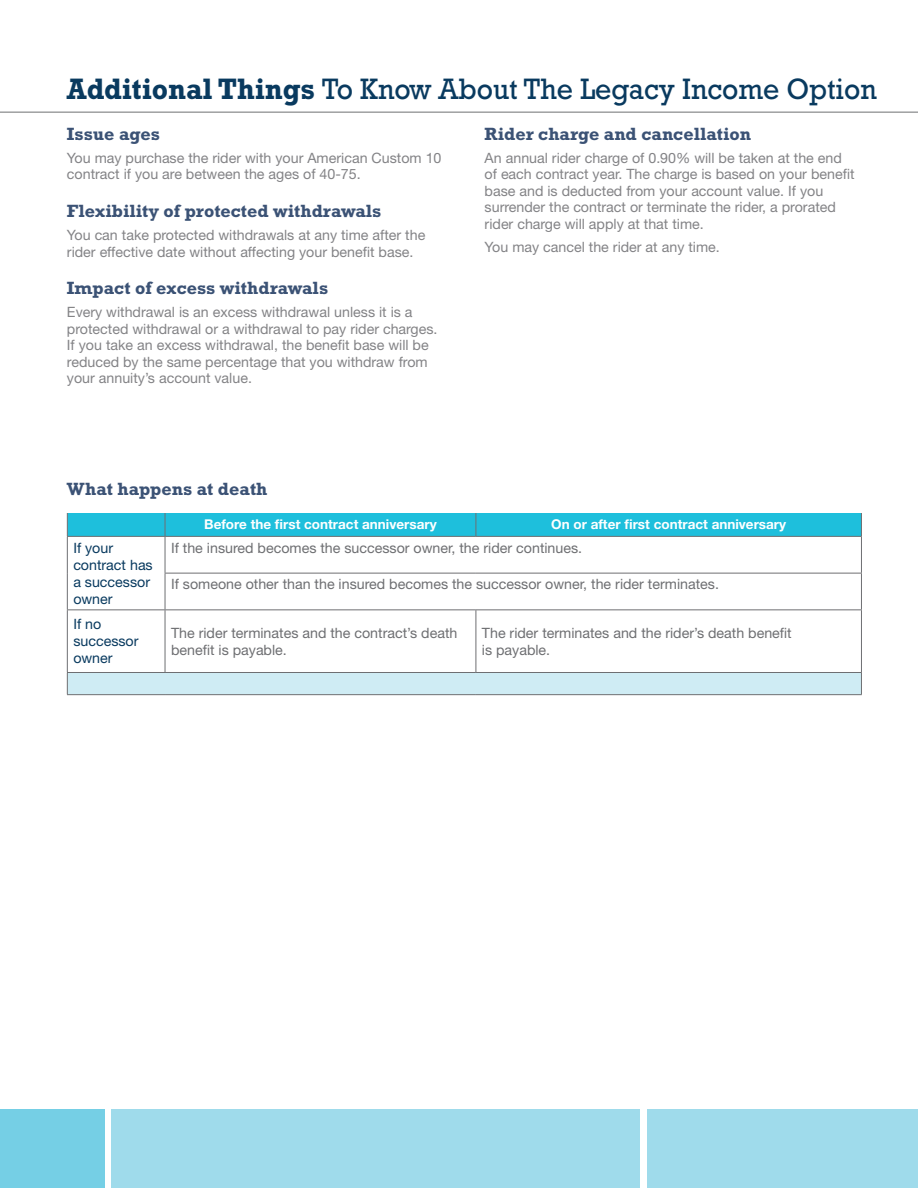
<style>
.page{position:relative;width:918px;height:1188px;background:#fff}
.page>*{position:absolute;margin:0;border:0;box-sizing:border-box;transform-origin:0 0}
._2955_Title{font:30px "Rockwell Std";color:#093a5f;scale:.95 1}
.Blue_Subhead{font:700 18px "Rockwell Std";color:#3b5275}
.t1{font:14.25px/16.5px "Helvetica Neue LT Std";color:#838386}
.t2{font:14.25px/17.1px "Helvetica Neue LT Std";color:#6e6f72}
.t3{font:14.25px/17.1px "Helvetica Neue LT Std";color:#093a5f}
.t4{font:700 13.5px "Helvetica Neue LT Std";color:#fff}
.s1{font-weight:700}
</style>
<div class="page">
<div style="left:67px;top:513px;width:795px;height:23px;background:#1ebfdc"></div>
<hr style="left:67px;top:537px;width:1px;height:36px;background:#6e6f72">
<hr style="left:67px;top:573px;width:1px;height:36px;background:#6e6f72">
<hr style="left:67px;top:536px;width:98px;height:1px;background:#6e6f72">
<hr style="left:165px;top:537px;width:1px;height:36px;background:#6e6f72">
<hr style="left:165px;top:573px;width:1px;height:36px;background:#6e6f72">
<hr style="left:165px;top:536px;width:311px;height:1px;background:#6e6f72">
<hr style="left:476px;top:536px;width:386px;height:1px;background:#6e6f72">
<hr style="left:861px;top:537px;width:1px;height:36px;background:#6e6f72">
<hr style="left:861px;top:573px;width:1px;height:36px;background:#6e6f72">
<hr style="left:67px;top:610px;width:1px;height:62px;background:#6e6f72">
<hr style="left:165px;top:573px;width:311px;height:1px;background:#6e6f72">
<hr style="left:476px;top:573px;width:386px;height:1px;background:#6e6f72">
<hr style="left:67px;top:609px;width:98px;height:1px;background:#6e6f72">
<hr style="left:165px;top:609px;width:311px;height:1px;background:#6e6f72">
<hr style="left:476px;top:609px;width:386px;height:1px;background:#6e6f72">
<hr style="left:165px;top:610px;width:1px;height:62px;background:#6e6f72">
<hr style="left:476px;top:610px;width:1px;height:62px;background:#6e6f72">
<hr style="left:861px;top:610px;width:1px;height:62px;background:#6e6f72">
<svg style="left:67px;top:672px;width:795px;height:23px;background:#c7e1e9"></svg>
<hr style="left:0;top:112px;width:918px;height:1px;background:#6e6f72">
<div style="left:112px;top:1109px;width:528px;height:79px;background:#9fdbeb"></div>
<div style="left:647px;top:1109px;width:271px;height:79px;background:#9fdbeb"></div>
<div style="left:0;top:1109px;width:104px;height:79px;background:#75cfe5"></div>
<p class="_2955_Title" style="left:67px;top:71px;width:854px"><span class="s1">Additional Things</span> To Know About The Legacy Income Option</p>
<p class="Blue_Subhead" style="left:67px;top:123px;width:94px">Issue ages</p>
<p class="t1" style="left:67px;top:149px;width:376px">You may purchase the rider with your American Custom 10 contract if you are between the ages of 40‐75.</p>
<p class="Blue_Subhead" style="left:67px;top:200px;width:316px">Flexibility of protected withdrawals</p>
<p class="t1" style="left:67px;top:227px;width:360px">You can take protected withdrawals at any time after the rider effective date without affecting your benefit base.</p>
<p class="Blue_Subhead" style="left:67px;top:277px;width:263px">Impact of excess withdrawals</p>
<p class="t1" style="left:67px;top:304px;width:372px">Every withdrawal is an excess withdrawal unless it is a protected withdrawal or a withdrawal to pay rider charges.<br>If you take an excess withdrawal, the benefit base will be reduced by the same percentage that you withdraw from your annuity’s account value.</p>
<p class="Blue_Subhead" style="left:67px;top:478px;width:202px">What happens at death</p>
<p class="Blue_Subhead" style="left:485px;top:123px;width:268px">Rider charge and cancellation</p>
<p class="t1" style="left:485px;top:149px;width:371px">An annual rider charge of 0.90% will be taken at the end of each contract year. The charge is based on your benefit base and is deducted from your account value. If you surrender the contract or terminate the rider, a prorated rider charge will apply at that time.</p>
<p class="t1" style="left:485px;top:239px;width:237px">You may cancel the rider at any time.</p>
<p class="t4" style="left:204px;top:515px;width:234px">Before the first contract anniversary</p>
<p class="t4" style="left:551px;top:515px;width:237px">On or after first contract anniversary</p>
<p class="t3" style="left:73px;top:539px;width:81px">If your contract has a successor owner</p>
<p class="t2" style="left:171px;top:539px;width:413px">If the insured becomes the successor owner, the rider continues.</p>
<p class="t2" style="left:171px;top:575px;width:549px">If someone other than the insured becomes the successor owner, the rider terminates.</p>
<p class="t3" style="left:73px;top:615px;width:67px">If no successor owner</p>
<p class="t2" style="left:171px;top:624px;width:288px">The rider terminates and the contract’s death benefit is payable.</p>
<p class="t2" style="left:482px;top:624px;width:311px">The rider terminates and the rider’s death benefit is payable.</p>
</div>
